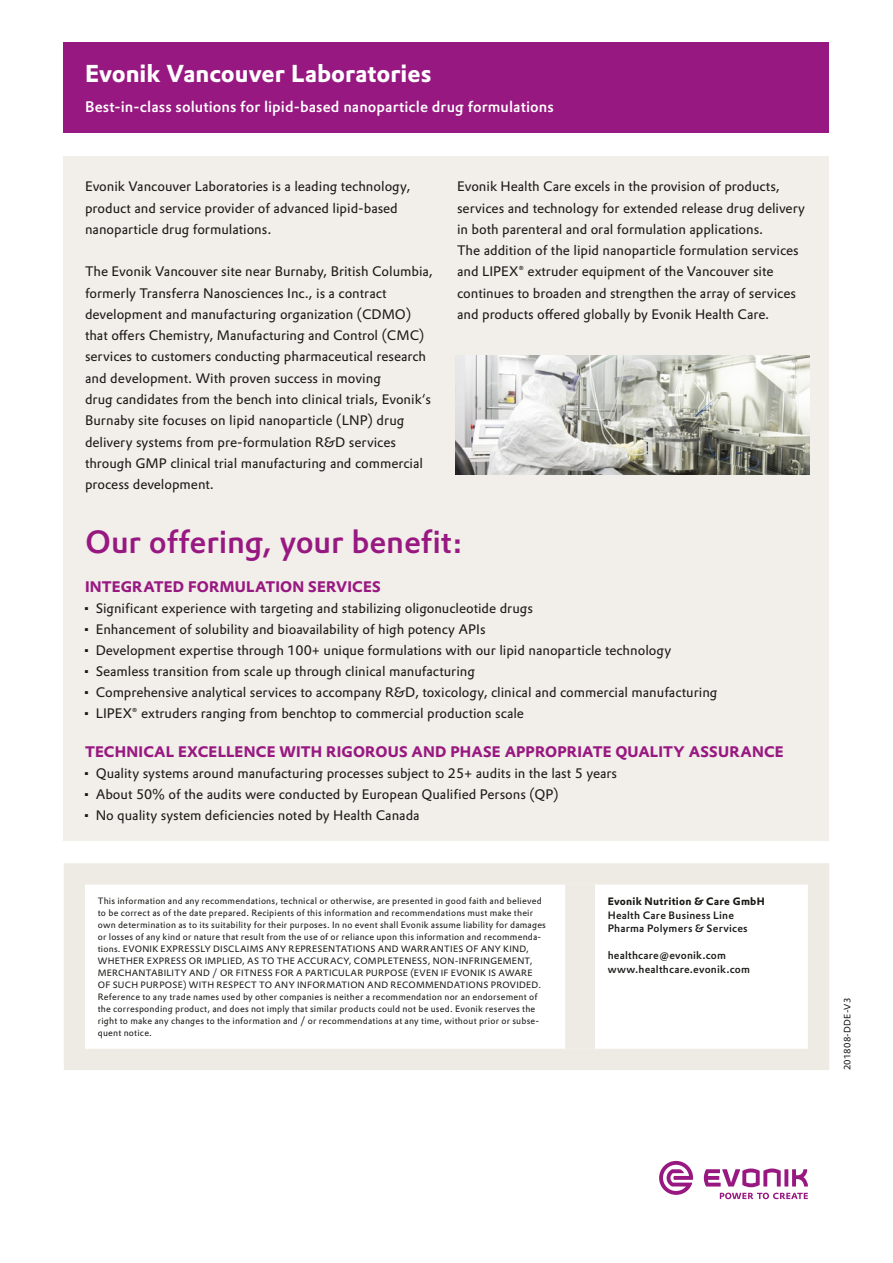
<style>
.page{position:relative;width:893px;height:1263px;background:#fff}
.page>*{position:absolute;margin:0;border:0;box-sizing:border-box;transform-origin:0 0}
.t1{font:500 31.5px "Evonik Prokyon";letter-spacing:-.005em;color:#981881}
.t2{font:700 24px "Evonik Prokyon";color:#fff}
.t3{font:700 15px "Evonik Prokyon";letter-spacing:.01em;color:#981881}
.t4{font:500 15px "Evonik Prokyon";letter-spacing:.005em;color:#fff}
.t5{font:13.5px/21.3px "Evonik Prokyon";color:#1a1a18}
.t6{font:500 10.5px/13.5px "Evonik Prokyon";letter-spacing:.02em;color:#1a1a18}
.t7{font:700 10.5px "Evonik Prokyon";letter-spacing:.02em;color:#1a1a18}
.t8{font:9px/12px "Evonik Prokyon";letter-spacing:.025em;color:#1a1a18}
</style>
<div class="page">
<div style="left:565px;top:884px;width:30px;height:165px;background:#eeeae4"></div>
<div style="left:64px;top:863px;width:765px;height:207px;border:21px solid #eeeae4"></div>
<svg style="left:792px;top:1169px;width:16px;height:17px"></svg>
<svg style="left:784px;top:1169px;width:4px;height:17px"></svg>
<svg style="left:704px;top:1168px;width:77px;height:19px"></svg>
<svg style="left:659px;top:1161px;width:34px;height:34px"></svg>
<svg style="left:720px;top:1193px;width:88px;height:6px"></svg>
<div style="left:64px;top:156px;width:765px;height:685px;background:#f2eee9"></div>
<div style="left:64px;top:43px;width:765px;height:90px;background:#981881"></div>
<img style="left:455px;top:355px;width:354px;height:119px">
<h2 class="t2" style="left:85px;top:54px;width:348px">Evonik Vancouver Laboratories</h2>
<p class="t4" style="left:85px;top:95px;width:470px">Best-in-class solutions for lipid-based nanoparticle drug formulations</p>
<p class="t5" style="left:85px;top:175px;width:327px">Evonik Vancouver Laboratories is a leading technology, product and service provider of advanced lipid-based nanoparticle drug formulations.</p>
<p class="t5" style="left:85px;top:260px;width:349px">The Evonik Vancouver site near Burnaby, British Columbia, formerly Transferra Nanosciences Inc., is a contract development and manufacturing organization (CDMO) that offers Chemistry, Manufacturing and Control (CMC) services to customers conducting pharmaceutical research and development. With proven success in moving<br>drug candidates from the bench into clinical trials, Evonik‘s Burnaby site focuses on lipid nanoparticle (LNP) drug delivery systems from pre-formulation R&amp;D services through GMP clinical trial manufacturing and commercial process development.</p>
<p class="t5" style="left:457px;top:175px;width:349px">Evonik Health Care excels in the provision of products, services and technology for extended release drug delivery in both parenteral and oral formulation applications.<br>The addition of the lipid nanoparticle formulation services and LIPEX® extruder equipment of the Vancouver site continues to broaden and strengthen the array of services and products offered globally by Evonik Health Care.</p>
<h1 class="t1" style="left:85px;top:517px;width:380px">Our offering, your benefit:</h1>
<p class="t3" style="left:85px;top:574px;width:297px">INTEGRATED FORMULATION SERVICES</p>
<p class="t5" style="left:85px;top:596px;width:449px"><sup>■</sup> Significant experience with targeting and stabilizing oligonucleotide drugs</p>
<p class="t5" style="left:85px;top:617px;width:402px"><sup>■</sup> Enhancement of solubility and bioavailability of high potency APIs</p>
<p class="t5" style="left:85px;top:638px;width:588px"><sup>■</sup> Development expertise through 100+ unique formulations with our lipid nanoparticle technology</p>
<p class="t5" style="left:85px;top:659px;width:391px"><sup>■</sup> Seamless transition from scale up through clinical manufacturing</p>
<p class="t5" style="left:85px;top:680px;width:634px"><sup>■</sup> Comprehensive analytical services to accompany R&amp;D, toxicology, clinical and commercial manufacturing</p>
<p class="t5" style="left:85px;top:701px;width:440px"><sup>■</sup> LIPEX® extruders ranging from benchtop to commercial production scale</p>
<p class="t3" style="left:85px;top:739px;width:700px">TECHNICAL EXCELLENCE WITH RIGOROUS AND PHASE APPROPRIATE QUALITY ASSURANCE</p>
<p class="t5" style="left:85px;top:761px;width:534px"><sup>■</sup> Quality systems around manufacturing processes subject to 25+ audits in the last 5 years</p>
<p class="t5" style="left:85px;top:782px;width:475px"><sup>■</sup> About 50% of the audits were conducted by European Qualified Persons (QP)</p>
<p class="t5" style="left:85px;top:803px;width:336px"><sup>■</sup> No quality system deficiencies noted by Health Canada</p>
<p class="t8" style="left:98px;top:894px;width:450px">This information and any recommendations, technical or otherwise, are presented in good faith and believed to be correct as of the date prepared. Recipients of this information and recommendations must make their own determination as to its suitability for their purposes. In no event shall Evonik assume liability for damages or losses of any kind or nature that result from the use of or reliance upon this information and recommenda&shy;tions. EVONIK EXPRESSLY DISCLAIMS ANY REPRESENTATIONS AND WARRANTIES OF ANY KIND, WHETHER EXPRESS OR IMPLIED, AS TO THE ACCURACY, COMPLETENESS, NON-INFRINGEMENT, MERCHANTABILITY AND / OR FITNESS FOR A PARTICULAR PURPOSE (EVEN IF EVONIK IS AWARE OF SUCH PURPOSE) WITH RESPECT TO ANY INFORMATION AND RECOMMENDATIONS PROVIDED.<br>Reference to any trade names used by other companies is neither a recommendation nor an endorsement of the corresponding product, and does not imply that similar products could not be used. Evonik reserves the right to make any changes to the information and / or recommendations at any time, without prior or subse&shy;quent notice.</p>
<p class="t7" style="left:608px;top:893px;width:159px">Evonik Nutrition &amp; Care GmbH</p>
<p class="t6" style="left:608px;top:907px;width:142px">Health Care Business Line<br>Pharma Polymers &amp; Services</p>
<p class="t6" style="left:608px;top:948px;width:144px">healthcare@evonik.com www.healthcare.evonik.com</p>
<p class="t8" style="left:841px;top:1070px;width:74px;rotate:-90deg">201808-DDE-V3</p>
</div>
